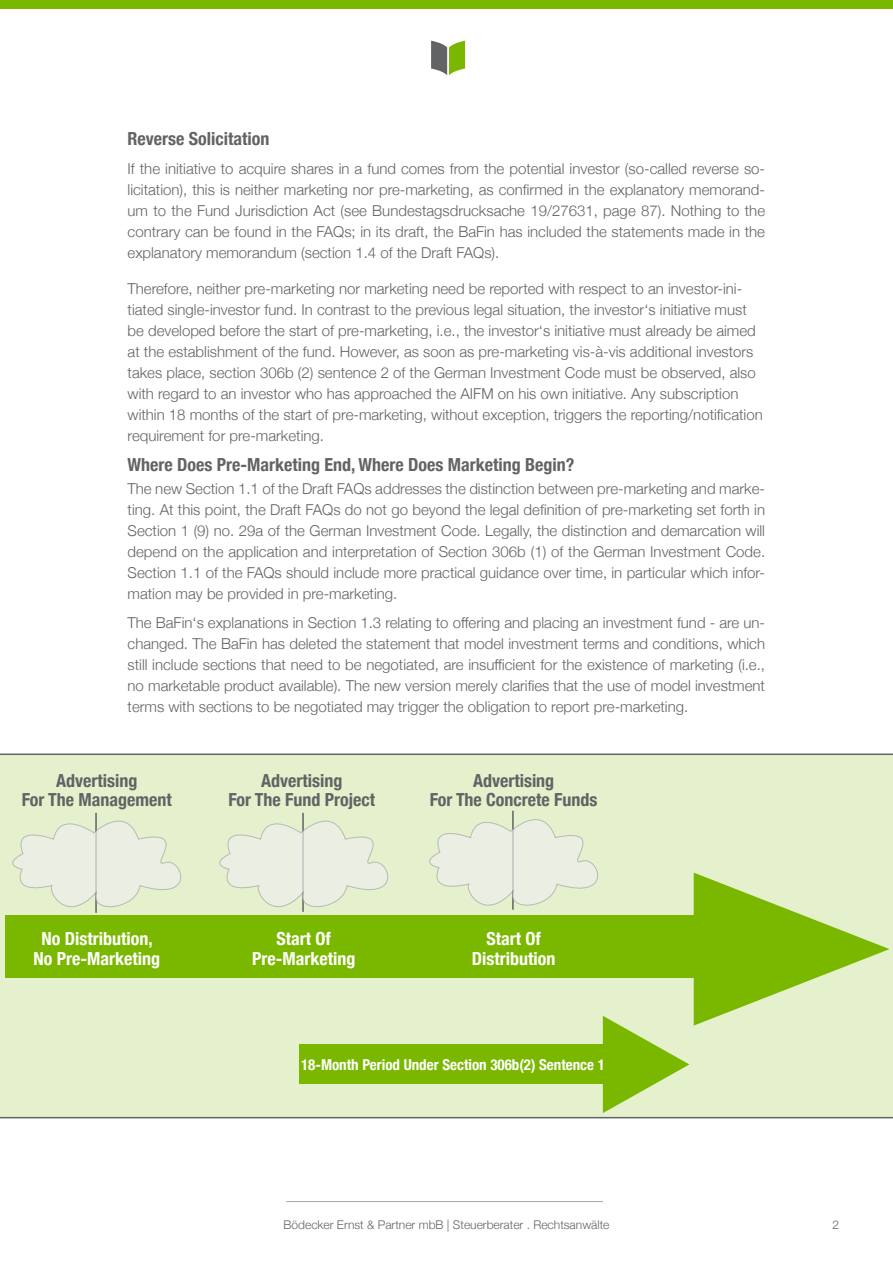
<style>
.page{position:relative;width:893px;height:1263px;background:#fff}
.page>*{position:absolute;margin:0;border:0;box-sizing:border-box;transform-origin:0 0}
.t1{font:700 condensed 18px/19.5px "Helvetica Neue";color:#616365;text-align:center}
.t2{font:700 condensed 18px/19.5px "Helvetica Neue";color:#fff;text-align:center}
.t3{font:300 15px/21px "Helvetica Neue";color:#616365;text-align:justify}
.t4{font:700 condensed 15px "Helvetica Neue";color:#fff}
.t5{font:300 12px "Helvetica Neue";color:#616365}
</style>
<div class="page">
<div style="left:0;top:0;width:893px;height:9px;background:#7ab800"></div>
<hr style="left:286px;top:1201px;width:317px;height:1px;background:#a9a5a5">
<svg style="left:431px;top:41px;width:34px;height:34px"></svg>
<div style="left:0;top:753px;width:893px;height:365px;background:#e4f1cc"></div>
<div style="left:6px;top:916px;width:696px;height:62px;background:#7ab800"></div>
<div style="left:299px;top:1044px;width:307px;height:40px;background:#7ab800"></div>
<hr style="left:302px;top:813px;width:2px;height:99px;background:#616365">
<hr style="left:95px;top:813px;width:2px;height:100px;background:#616365">
<svg style="left:1px;top:810px;width:194px;height:98px;background:#e5edd6"></svg>
<svg style="left:208px;top:810px;width:194px;height:98px;background:#e5edd6"></svg>
<svg style="left:417px;top:809px;width:472px;height:304px"></svg>
<p class="t1" style="left:128px;top:127px;width:143px">Reverse Solicitation</p>
<p class="t3" style="left:128px;top:157px;width:639px">If the initiative to acquire shares in a fund comes from the potential investor (so-called reverse so&shy;licitation), this is neither marketing nor pre-marketing, as confirmed in the explanatory memorand&shy;um to the Fund Jurisdiction Act (see Bundestagsdrucksache 19/27631, page 87). Nothing to the contrary can be found in the FAQs; in its draft, the BaFin has included the statements made in the explanatory memorandum (section 1.4 of the Draft FAQs).</p>
<p class="t3" style="left:128px;top:277px;width:637px;text-align:left">Therefore, neither pre-marketing nor marketing need be reported with respect to an investor-ini&shy;tiated single-investor fund. In contrast to the previous legal situation, the investor‘s initiative must be developed before the start of pre-marketing, i.e., the investor‘s initiative must already be aimed at the establishment of the fund. However, as soon as pre-marketing vis-à-vis additional investors takes place, section 306b (2) sentence 2 of the German Investment Code must be observed, also with regard to an investor who has approached the AIFM on his own initiative. Any subscription within 18 months of the start of pre-marketing, without exception, triggers the reporting/notification requirement for pre-marketing.</p>
<p class="t1" style="left:128px;top:453px;width:448px">Where Does Pre-Marketing End, Where Does Marketing Begin?</p>
<p class="t3" style="left:128px;top:477px;width:639px">The new Section 1.1 of the Draft FAQs addresses the distinction between pre-marketing and marke&shy;ting. At this point, the Draft FAQs do not go beyond the legal definition of pre-marketing set forth in Section 1 (9) no. 29a of the German Investment Code. Legally, the distinction and demarcation will depend on the application and interpretation of Section 306b (1) of the German Investment Code.<br>Section 1.1 of the FAQs should include more practical guidance over time, in particular which infor&shy;mation may be provided in pre-marketing.</p>
<p class="t3" style="left:128px;top:611px;width:639px">The BaFin‘s explanations in Section 1.3 relating to offering and placing an investment fund - are un&shy;changed. The BaFin has deleted the statement that model investment terms and conditions, which still include sections that need to be negotiated, are insufficient for the existence of marketing (i.e., no marketable product available). The new version merely clarifies that the use of model investment terms with sections to be negotiated may trigger the obligation to report pre-marketing.</p>
<p class="t1" style="left:22px;top:769px;width:151px">Advertising<br>For The Management</p>
<p class="t1" style="left:229px;top:769px;width:148px">Advertising<br>For The Fund Project</p>
<p class="t1" style="left:430px;top:769px;width:169px">Advertising<br>For The Concrete Funds</p>
<p class="t2" style="left:33px;top:928px;width:128px">No Distribution,<br>No Pre-Marketing</p>
<p class="t2" style="left:252px;top:928px;width:105px">Start Of<br>Pre-Marketing</p>
<p class="t2" style="left:472px;top:928px;width:85px">Start Of<br>Distribution</p>
<p class="t4" style="left:301px;top:1052px;width:305px">18-Month Period Under Section 306b(2) Sentence 1</p>
<p class="t5" style="left:284px;top:1215px;width:327px">Bödecker Ernst &amp; Partner mbB | Steuerberater . Rechtsanwälte</p>
<p class="t5" style="left:832px;top:1215px;width:8px">2</p>
</div>
